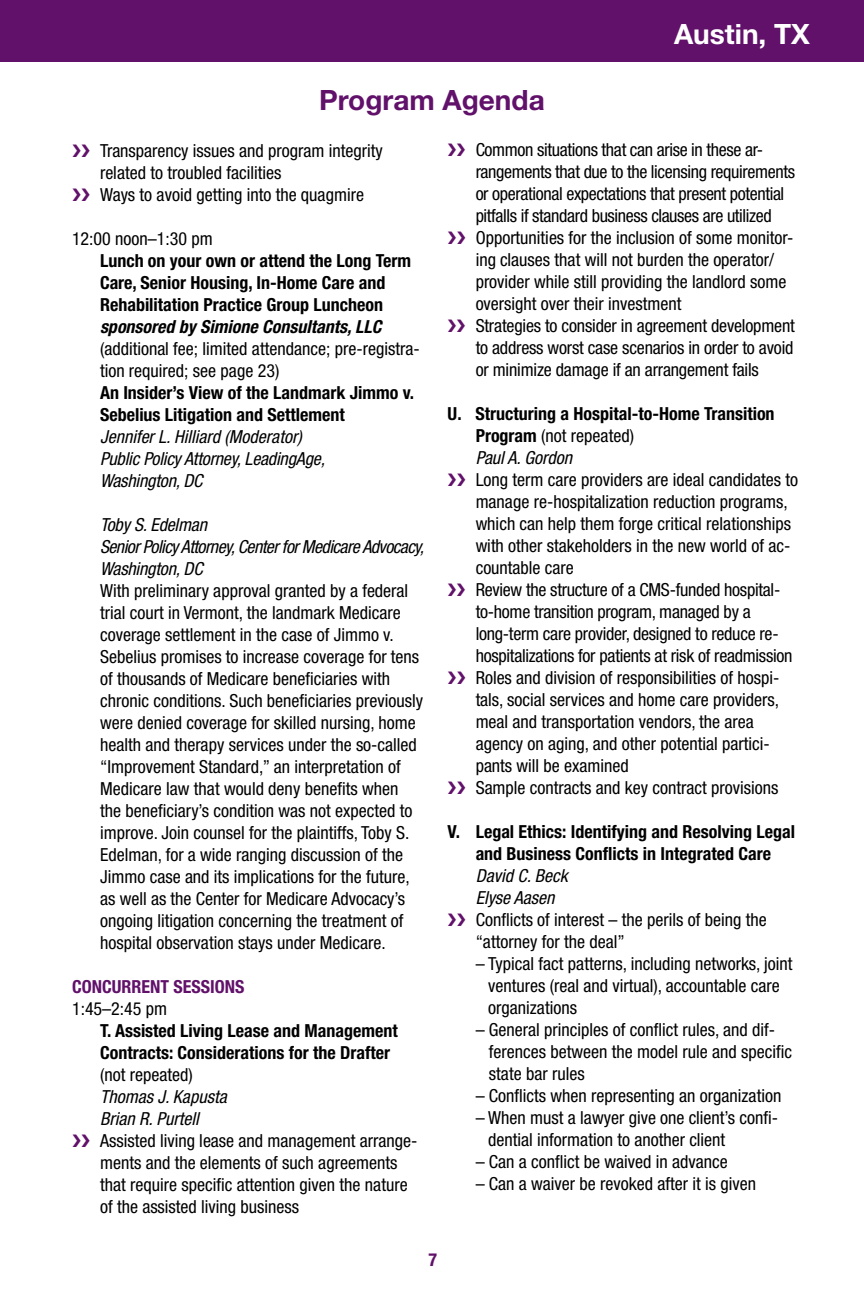
<style>
.page{position:relative;width:864px;height:1296px;background:#fff}
.page>*{position:absolute;margin:0;border:0;box-sizing:border-box;transform-origin:0 0}
.t1{font:700 28px "Helvetica Neue LT Std";color:#61116a}
.t2{font:700 28px "Helvetica Neue LT Std";color:#fff}
.t3{font:condensed 18px/22px "Helvetica Neue LT Std";color:#000}
.t4{font:700 condensed 18px/22px "Helvetica Neue LT Std";color:#000}
.t5{font:condensed 18px "Helvetica Neue LT Std";letter-spacing:-.02em;color:#000}
.t6{font:italic condensed 18px/22px "Helvetica Neue LT Std";letter-spacing:-.01em;color:#000}
.t7{font:italic condensed 18px/22px "Helvetica Neue LT Std";letter-spacing:-.03em;color:#000}
.t8{font:italic 700 condensed 18px "Helvetica Neue LT Std";color:#000}
.t9{font:700 condensed 18px "Helvetica Neue LT Std";color:#61116a}
.s1{color:#61116a}
.s2{font-weight:700}
</style>
<div class="page">
<div style="left:0;top:0;width:864px;height:62px;background:#61116a"></div>
<h1 class="t2" style="left:674px;top:16px;width:137px">Austin, TX</h1>
<h1 class="t1" style="left:319px;top:83px;width:227px">Program Agenda</h1>
<p class="t3" style="left:72px;top:139px;width:312px"><span class="s1">❯❯</span> Transparency issues and program integrity</p>
<p class="t3" style="left:100px;top:161px;width:183px">related to troubled facilities</p>
<p class="t3" style="left:72px;top:183px;width:294px"><span class="s1">❯❯</span> Ways to avoid getting into the quagmire</p>
<p class="t3" style="left:72px;top:227px;width:142px">12:00 noon–1:30 pm</p>
<p class="t4" style="left:100px;top:249px;width:313px">Lunch on your own or attend the Long Term<br>Care, Senior Housing, In-Home Care and<br>Rehabilitation Practice Group Luncheon</p>
<p class="t8" style="left:100px;top:316px;width:283px">sponsored by Simione Consultants, LLC</p>
<p class="t3" style="left:100px;top:337px;width:321px">(additional fee; limited attendance; pre-registra&shy;tion required; see page 23)</p>
<p class="t4" style="left:100px;top:381px;width:316px">An Insider’s View of the Landmark Jimmo v.<br>Sebelius Litigation and Settlement</p>
<p class="t6" style="left:100px;top:426px;width:227px">Jennifer L. Hilliard (Moderator)<br>Public Policy Attorney, LeadingAge,<br>Washington, DC</p>
<p class="t7" style="left:100px;top:514px;width:326px">Toby S. Edelman<br>Senior Policy Attorney, Center for Medicare Advocacy,<br>Washington, DC</p>
<p class="t3" style="left:100px;top:579px;width:325px">With preliminary approval granted by a federal trial court in Vermont, the landmark Medicare coverage settlement in the case of Jimmo v.<br>Sebelius promises to increase coverage for tens of thousands of Medicare beneficiaries with chronic conditions. Such beneficiaries previously were denied coverage for skilled nursing, home health and therapy services under the so-called “Improvement Standard,” an interpretation of Medicare law that would deny benefits when the beneficiary’s condition was not expected to improve. Join counsel for the plaintiffs, Toby S.<br>Edelman, for a wide ranging discussion of the Jimmo case and its implications for the future, as well as the Center for Medicare Advocacy’s ongoing litigation concerning the treatment of hospital observation stays under Medicare.</p>
<p class="t9" style="left:72px;top:975px;width:173px">CONCURRENT SESSIONS</p>
<p class="t3" style="left:72px;top:997px;width:97px">1:45–2:45 pm</p>
<p class="t4" style="left:100px;top:1019px;width:299px">T. Assisted Living Lease and Management<br>Contracts: Considerations for the Drafter</p>
<p class="t3" style="left:100px;top:1063px;width:94px">(not repeated)</p>
<p class="t6" style="left:100px;top:1086px;width:128px">Thomas J. Kapusta</p>
<p class="t6" style="left:100px;top:1108px;width:100px">Brian R. Purtell</p>
<p class="t3" style="left:72px;top:1129px;width:347px"><span class="s1">❯❯</span> Assisted living lease and management arrange-</p>
<p class="t3" style="left:100px;top:1151px;width:299px">ments and the elements of such agreements</p>
<p class="t3" style="left:100px;top:1173px;width:309px">that require specific attention given the nature</p>
<p class="t3" style="left:100px;top:1195px;width:201px">of the assisted living business</p>
<p class="t5" style="left:448px;top:140px;width:317px"><span class="s1">❯❯</span> Common situations that can arise in these ar-</p>
<p class="t5" style="left:476px;top:162px;width:321px">rangements that due to the licensing requirements</p>
<p class="t5" style="left:476px;top:184px;width:310px">or operational expectations that present potential</p>
<p class="t5" style="left:476px;top:206px;width:298px">pitfalls if standard business clauses are utilized</p>
<p class="t3" style="left:448px;top:227px;width:347px"><span class="s1">❯❯</span> Opportunities for the inclusion of some monitor-</p>
<p class="t3" style="left:476px;top:249px;width:300px">ing clauses that will not burden the operator/</p>
<p class="t3" style="left:476px;top:271px;width:312px">provider while still providing the landlord some</p>
<p class="t3" style="left:476px;top:293px;width:207px">oversight over their investment</p>
<p class="t3" style="left:448px;top:315px;width:349px"><span class="s1">❯❯</span> Strategies to consider in agreement development</p>
<p class="t3" style="left:476px;top:337px;width:319px">to address worst case scenarios in order to avoid</p>
<p class="t3" style="left:476px;top:359px;width:285px">or minimize damage if an arrangement fails</p>
<p class="t4" style="left:448px;top:403px;width:328px">U. Structuring a Hospital-to-Home Transition</p>
<p class="t3" style="left:476px;top:425px;width:160px"><span class="s2">Program</span> (not repeated)</p>
<p class="t6" style="left:476px;top:447px;width:98px">Paul A. Gordon</p>
<p class="t3" style="left:448px;top:469px;width:352px"><span class="s1">❯❯</span> Long term care providers are ideal candidates to</p>
<p class="t3" style="left:476px;top:491px;width:314px">manage re-hospitalization reduction programs,</p>
<p class="t3" style="left:476px;top:513px;width:317px">which can help them forge critical relationships</p>
<p class="t3" style="left:476px;top:535px;width:316px">with other stakeholders in the new world of ac-</p>
<p class="t3" style="left:476px;top:557px;width:100px">countable care</p>
<p class="t3" style="left:448px;top:579px;width:334px"><span class="s1">❯❯</span> Review the structure of a CMS-funded hospital-</p>
<p class="t3" style="left:476px;top:601px;width:277px">to-home transition program, managed by a</p>
<p class="t3" style="left:476px;top:623px;width:305px">long-term care provider, designed to reduce re-</p>
<p class="t3" style="left:476px;top:645px;width:318px">hospitalizations for patients at risk of readmission</p>
<p class="t3" style="left:448px;top:667px;width:333px"><span class="s1">❯❯</span> Roles and division of responsibilities of hospi-</p>
<p class="t3" style="left:476px;top:689px;width:305px">tals, social services and home care providers,</p>
<p class="t3" style="left:476px;top:711px;width:280px">meal and transportation vendors, the area</p>
<p class="t3" style="left:476px;top:733px;width:296px">agency on aging, and other potential partici-</p>
<p class="t3" style="left:476px;top:755px;width:155px">pants will be examined</p>
<p class="t3" style="left:448px;top:777px;width:332px"><span class="s1">❯❯</span> Sample contracts and key contract provisions</p>
<p class="t4" style="left:448px;top:821px;width:349px;text-align:center">V. Legal Ethics: Identifying and Resolving Legal and Business Conflicts in Integrated Care</p>
<p class="t6" style="left:476px;top:865px;width:94px">David C. Beck</p>
<p class="t6" style="left:476px;top:887px;width:80px">Elyse Aasen</p>
<p class="t3" style="left:448px;top:909px;width:321px"><span class="s1">❯❯</span> Conflicts of interest – the perils of being the</p>
<p class="t3" style="left:476px;top:931px;width:151px">“attorney for the deal”</p>
<p class="t3" style="left:488px;top:953px;width:306px;text-indent:-13px">– Typical fact patterns, including networks, joint ventures (real and virtual), accountable care organizations</p>
<p class="t3" style="left:489px;top:1019px;width:305px;text-indent:-13px">– General principles of conflict rules, and dif&shy;ferences between the model rule and specific state bar rules</p>
<p class="t3" style="left:476px;top:1085px;width:307px">– Conflicts when representing an organization</p>
<p class="t3" style="left:488px;top:1107px;width:291px;text-indent:-13px">– When must a lawyer give one client’s confi&shy;dential information to another client</p>
<p class="t3" style="left:476px;top:1151px;width:254px">– Can a conflict be waived in advance</p>
<p class="t3" style="left:476px;top:1173px;width:282px">– Can a waiver be revoked after it is given</p>
<p class="t9" style="left:428px;top:1248px;width:10px">7</p>
</div>
